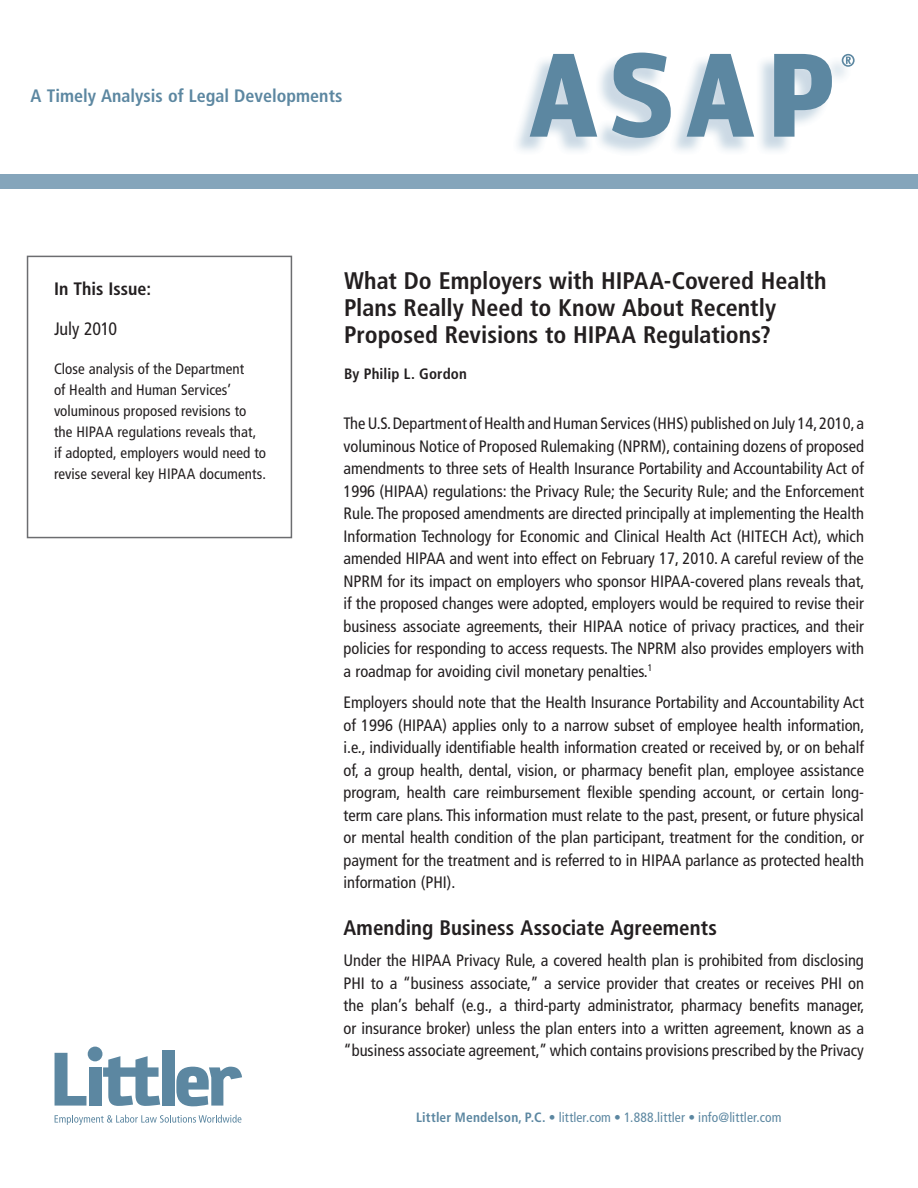
<style>
.page{position:relative;width:918px;height:1188px;background:#fff}
.page>*{position:absolute;margin:0;border:0;box-sizing:border-box;transform-origin:0 0}
.t1{font:700 condensed 24px/27px "Frutiger LT Std";color:#231f20}
.t2{font:700 condensed 21px "Frutiger LT Std";color:#231f20}
.t3{font:700 condensed 18px "Frutiger LT Std";color:#5c87a1}
.t4{font:700 condensed 18px "Frutiger LT Std";color:#231f20}
.t5{font:condensed 18px "Frutiger LT Std";letter-spacing:-.01em;color:#231f20}
.t6{font:condensed 16.5px/22.5px "Frutiger LT Std";color:#231f20;text-align:justify}
.t7{font:condensed 15px/21px "Frutiger LT Std";letter-spacing:.005em;color:#231f20}
.t8{font:700 condensed 15px "Frutiger LT Std";letter-spacing:.01em;color:#231f20}
.t9{font:condensed 13.5px "Frutiger LT Std";letter-spacing:.005em;color:#5c87a1}
.s1{font-weight:700}
</style>
<div class="page">
<svg style="left:55px;top:1115px;width:186px;height:10px"></svg>
<div style="left:88px;top:1047px;width:14px;height:14px;background:#5c87a1;border-radius:50%"></div>
<div style="left:89px;top:1067px;width:12px;height:39px;background:#5c87a1"></div>
<svg style="left:55px;top:1053px;width:31px;height:53px"></svg>
<div style="left:162px;top:1050px;width:12px;height:56px;background:#5c87a1"></div>
<svg style="left:103px;top:1056px;width:57px;height:50px"></svg>
<svg style="left:176px;top:1067px;width:66px;height:39px"></svg>
<div style="left:0;top:174px;width:918px;height:15px;background:#85a5bb"></div>
<svg style="left:530px;top:53px;width:325px;height:85px"></svg>
<div style="left:27px;top:256px;width:265px;height:282px;border:2px solid #6c6d70"></div>
<p class="t3" style="left:31px;top:86px;width:313px">A Timely Analysis of Legal Developments</p>
<p class="t4" style="left:54px;top:278px;width:99px">In This Issue:</p>
<p class="t5" style="left:54px;top:318px;width:65px">July 2010</p>
<p class="t7" style="left:54px;top:358px;width:214px">Close analysis of the Department<br>of Health and Human Services’ voluminous proposed revisions to the HIPAA regulations reveals that, if adopted, employers would need to revise several key HIPAA documents.</p>
<h1 class="t1" style="left:344px;top:267px;width:484px">What Do Employers with HIPAA-Covered Health<br>Plans Really Need to Know About Recently<br>Proposed Revisions to HIPAA Regulations?</h1>
<p class="t8" style="left:344px;top:364px;width:124px">By Philip L. Gordon</p>
<p class="t6" style="left:344px;top:413px;width:523px">The U.S. Department of Health and Human Services (HHS) published on July 14, 2010, a voluminous Notice of Proposed Rulemaking (NPRM), containing dozens of proposed amendments to three sets of Health Insurance Portability and Accountability Act of 1996 (HIPAA) regulations: the Privacy Rule; the Security Rule; and the Enforcement Rule. The proposed amendments are directed principally at implementing the Health Information Technology for Economic and Clinical Health Act (HITECH Act), which amended HIPAA and went into effect on February 17, 2010. A careful review of the NPRM for its impact on employers who sponsor HIPAA-covered plans reveals that, if the proposed changes were adopted, employers would be required to revise their business associate agreements, their HIPAA notice of privacy practices, and their policies for responding to access requests. The NPRM also provides employers with a roadmap for avoiding civil monetary penalties.<sup>1</sup></p>
<p class="t6" style="left:344px;top:691px;width:523px">Employers should note that the Health Insurance Portability and Accountability Act of 1996 (HIPAA) applies only to a narrow subset of employee health information, i.e., individually identifiable health information created or received by, or on behalf of, a group health, dental, vision, or pharmacy benefit plan, employee assistance program, health care reimbursement flexible spending account, or certain long&shy;term care plans. This information must relate to the past, present, or future physical or mental health condition of the plan participant, treatment for the condition, or payment for the treatment and is referred to in HIPAA parlance as protected health information (PHI).</p>
<p class="t2" style="left:344px;top:915px;width:375px">Amending Business Associate Agreements</p>
<p class="t6" style="left:344px;top:949px;width:523px">Under the HIPAA Privacy Rule, a covered health plan is prohibited from disclosing PHI to a “business associate,” a service provider that creates or receives PHI on the plan’s behalf (e.g., a third-party administrator, pharmacy benefits manager, or insurance broker) unless the plan enters into a written agreement, known as a “business associate agreement,” which contains provisions prescribed by the Privacy</p>
<p class="t9" style="left:416px;top:1110px;width:367px"><span class="s1">Littler Mendelson, P.C.</span> • littler.com • 1.888.littler • info@littler.com</p>
</div>
